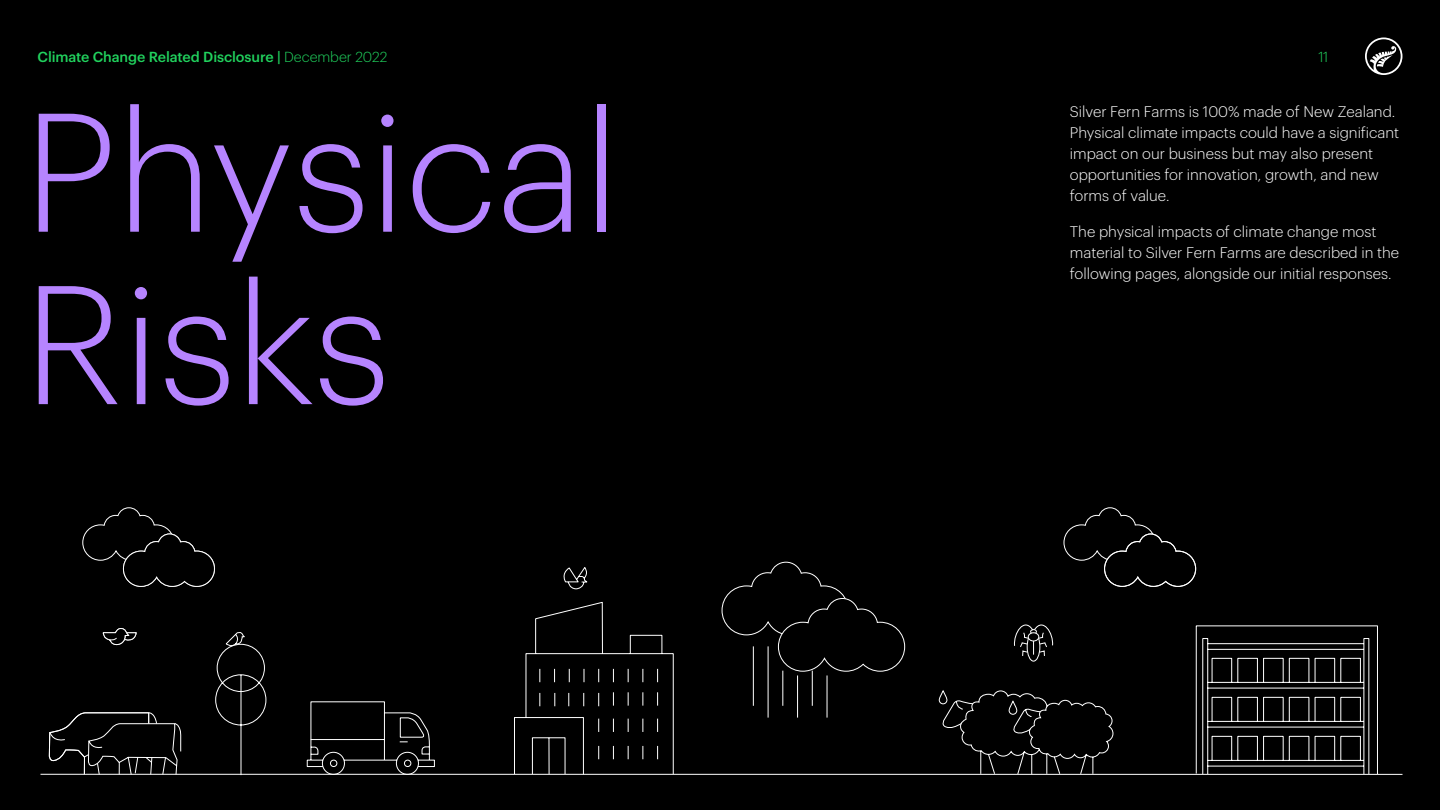
<style>
.page{position:relative;width:1440px;height:810px;background:#000}
.page>*{position:absolute;margin:0;border:0;box-sizing:border-box;transform-origin:0 0}
.t1{font:300 165px/172.4px "Graphik";color:#b684ff}
.t2{font:300 15px/21px "Graphik";color:#fff}
.t3{font:500 14.25px "Graphik";letter-spacing:-.005em;color:#21d35e}
.t4{font:300 14.25px "Graphik";color:#21d35e}
.s1{font-weight:300}
</style>
<div class="page">
<svg style="left:307px;top:601px;width:367px;height:173px"></svg>
<hr style="left:40px;top:774px;width:1362px;height:1px;background:#fff">
<hr style="left:812px;top:671px;width:1px;height:35px;background:#fff">
<hr style="left:797px;top:675px;width:1px;height:43px;background:#fff">
<hr style="left:827px;top:675px;width:1px;height:43px;background:#fff">
<hr style="left:768px;top:646px;width:1px;height:72px;background:#fff">
<hr style="left:753px;top:646px;width:1px;height:60px;background:#fff">
<hr style="left:782px;top:671px;width:1px;height:35px;background:#fff">
<svg style="left:721px;top:587px;width:184px;height:85px"></svg>
<svg style="left:570px;top:587px;width:12px;height:2px"></svg>
<svg style="left:939px;top:690px;width:175px;height:85px"></svg>
<svg style="left:1013px;top:624px;width:41px;height:38px"></svg>
<svg style="left:49px;top:509px;width:218px;height:267px"></svg>
<svg style="left:123px;top:507px;width:1030px;height:80px"></svg>
<svg style="left:1104px;top:533px;width:92px;height:54px"></svg>
<svg style="left:1196px;top:625px;width:182px;height:150px"></svg>
<svg style="left:1365px;top:38px;width:37px;height:37px"></svg>
<p class="t3" style="left:38px;top:46px;width:352px">Climate Change Related Disclosure | <span class="s1">December 2022</span></p>
<p class="t4" style="left:1318px;top:47px;width:12px">11</p>
<h1 class="t1" style="left:24px;top:73px;width:598px">Physical<br>Risks</h1>
<p class="t2" style="left:1070px;top:100px;width:331px">Silver Fern Farms is 100% made of New Zealand.<br>Physical climate impacts could have a significant impact on our business but may also present opportunities for innovation, growth, and new forms of value.</p>
<p class="t2" style="left:1070px;top:220px;width:331px">The physical impacts of climate change most material to Silver Fern Farms are described in the following pages, alongside our initial responses.</p>
</div>
